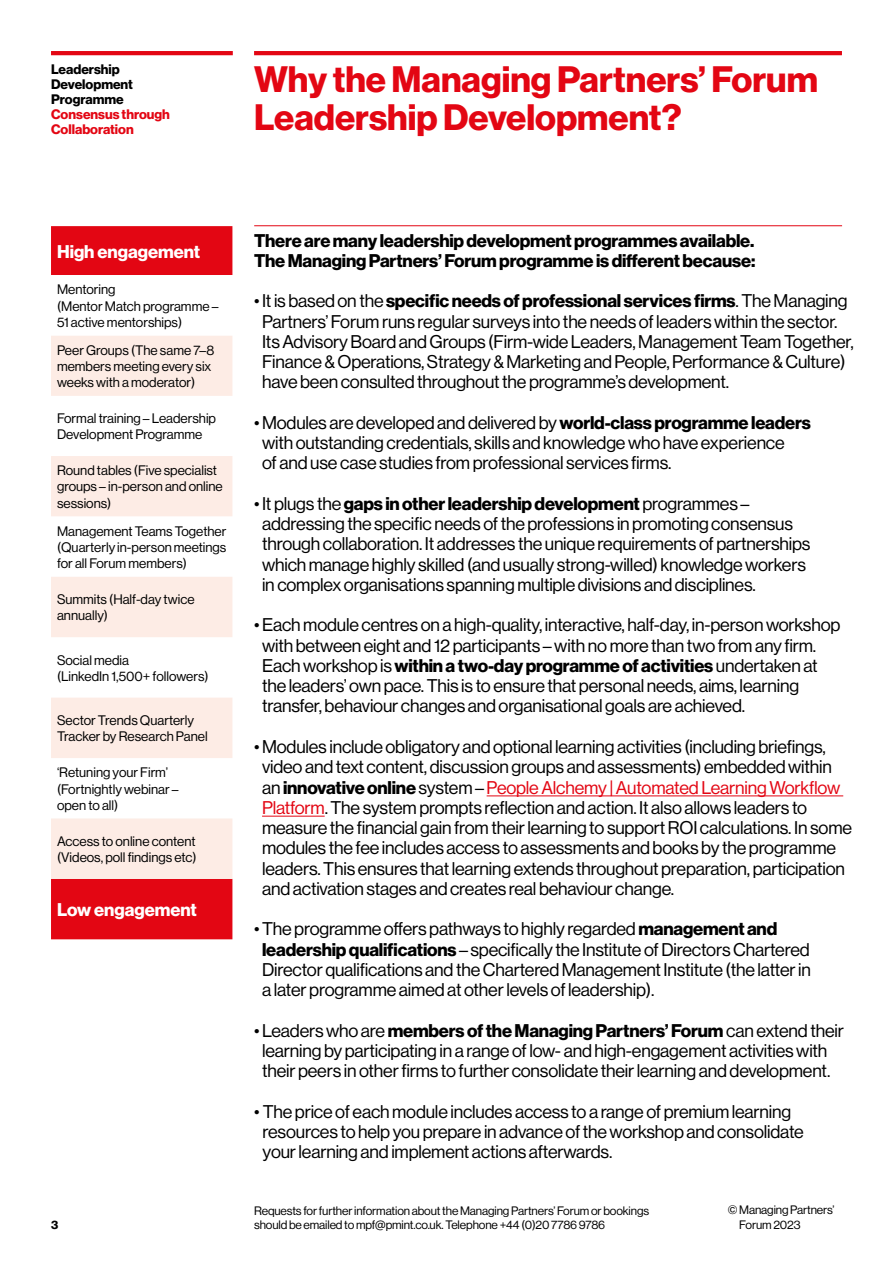
<style>
.page{position:relative;width:893px;height:1263px;background:#fff}
.page>*{position:absolute;margin:0;border:0;box-sizing:border-box;transform-origin:0 0}
.t1{font:36px/39px "N Haas Grotesk DS Pro 75 Bd";color:#e30613}
.t2{font:18px/20.2px "N Haas Grotesk DS Pro 55 Rg";letter-spacing:-.01em;color:#000}
.t3{font:18px/20.2px "N Haas Grotesk DS Pro 75 Bd";letter-spacing:-.01em;color:#000}
.t4{font:18px "N Haas Grotesk DS Pro 75 Bd";color:#fff}
.t5{font:13.5px/16.2px "N Haas Grotesk DS Pro 55 Rg";color:#000}
.t6{font:13.5px/15px "N Haas Grotesk DS Pro 75 Bd";color:#000}
.t7{font:13.5px/15px "N Haas Grotesk DS Pro 75 Bd";color:#e30613}
.t8{font:12px/13.5px "N Haas Grotesk DS Pro 55 Rg";letter-spacing:-.01em;color:#000}
.t9{font:12px "N Haas Grotesk DS Pro 75 Bd";color:#000}
.s1{font-family:"N Haas Grotesk DS Pro 55 Rg"}
.s2{font-family:"N Haas Grotesk DS Pro 75 Bd"}
.s3{color:#e30613}
</style>
<div class="page">
<hr style="left:254px;top:51px;width:588px;height:4px;background:#e30613">
<hr style="left:51px;top:51px;width:182px;height:4px;background:#e30613">
<hr style="left:487px;top:796px;width:356px;height:1px;background:#e30613">
<hr style="left:262px;top:816px;width:63px;height:1px;background:#e30613">
<hr style="left:254px;top:225px;width:588px;height:1px;background:#e30613">
<div style="left:51px;top:226px;width:181px;height:713px;background:#e30613"></div>
<svg style="left:51px;top:275px;width:181px;height:61px"></svg>
<svg style="left:51px;top:336px;width:181px;height:543px;fill:#fdece5"></svg>
<p class="t6" style="left:51px;top:62px;width:83px">Leadership<br>Development<br>Programme</p>
<p class="t7" style="left:51px;top:107px;width:120px">Consensus through<br>Collaboration</p>
<h1 class="t1" style="left:254px;top:60px;width:565px">Why the Managing Partners’ Forum<br>Leadership Development?</h1>
<p class="t4" style="left:57px;top:241px;width:145px">High engagement</p>
<p class="t5" style="left:57px;top:282px;width:163px">Mentoring<br>(Mentor Match programme –<br>51 active mentorships)</p>
<p class="t5" style="left:57px;top:342px;width:159px">Peer Groups (The same 7–8 members meeting every six weeks with a moderator)</p>
<p class="t5" style="left:57px;top:410px;width:161px">Formal training – Leadership<br>Development Programme</p>
<p class="t5" style="left:57px;top:462px;width:167px">Round tables (Five specialist groups – in-person and online sessions)</p>
<p class="t5" style="left:57px;top:523px;width:171px;text-align:justify">Management Teams Together (Quarterly in-person meetings for all Forum members)</p>
<p class="t5" style="left:57px;top:591px;width:139px">Summits (Half-day twice annually)</p>
<p class="t5" style="left:57px;top:652px;width:153px">Social media<br>(LinkedIn 1,500+ followers)</p>
<p class="t5" style="left:57px;top:712px;width:152px">Sector Trends Quarterly<br>Tracker by Research Panel</p>
<p class="t5" style="left:57px;top:764px;width:123px">‘Retuning your Firm’ (Fortnightly webinar – open to all)</p>
<p class="t5" style="left:57px;top:833px;width:141px">Access to online content (Videos, poll findings etc)</p>
<p class="t4" style="left:57px;top:899px;width:141px">Low engagement</p>
<p class="t9" style="left:51px;top:1218px;width:9px">3</p>
<p class="t3" style="left:254px;top:230px;width:503px">There are many leadership development programmes available.<br>The Managing Partners’ Forum programme is different because:</p>
<p class="t3" style="left:254px;top:291px;width:595px"><span class="s1">• It is based on the</span> specific needs of professional services firms<span class="s1">. The Managing</span></p>
<p class="t2" style="left:262px;top:311px;width:593px">Partners’ Forum runs regular surveys into the needs of leaders within the sector.<br>Its Advisory Board and Groups (Firm-wide Leaders, Management Team Together, Finance &amp; Operations, Strategy &amp; Marketing and People, Performance &amp; Culture) have been consulted throughout the programme’s development.</p>
<p class="t2" style="left:262px;top:413px;width:550px;text-indent:-8px">• Modules are developed and delivered by <span class="s2">world-class programme leaders </span>with outstanding credentials, skills and knowledge who have experience<br>of and use case studies from professional services firms.</p>
<p class="t3" style="left:254px;top:494px;width:497px"><span class="s1">• It plugs the</span> gaps in other leadership development <span class="s1">programmes –</span></p>
<p class="t2" style="left:262px;top:514px;width:550px">addressing the specific needs of the professions in promoting consensus through collaboration. It addresses the unique requirements of partnerships which manage highly skilled (and usually strong-willed) knowledge workers in complex organisations spanning multiple divisions and disciplines.</p>
<p class="t2" style="left:262px;top:615px;width:580px;text-indent:-8px">• Each module centres on a high-quality, interactive, half-day, in-person workshop with between eight and 12 participants – with no more than two from any firm.</p>
<p class="t3" style="left:262px;top:656px;width:557px"><span class="s1">Each workshop is</span> within a two-day programme of activities <span class="s1">undertaken at</span></p>
<p class="t2" style="left:262px;top:676px;width:538px">the leaders’ own pace. This is to ensure that personal needs, aims, learning transfer, behaviour changes and organisational goals are achieved.</p>
<p class="t2" style="left:262px;top:737px;width:591px;text-indent:-8px">• Modules include obligatory and optional learning activities (including briefings, video and text content, discussion groups and assessments) embedded within an <span class="s2">innovative online</span> system – <span class="s3">People Alchemy | Automated Learning Workflow Platform</span>. The system prompts reflection and action. It also allows leaders to measure the financial gain from their learning to support ROI calculations. In some modules the fee includes access to assessments and books by the programme leaders. This ensures that learning extends throughout preparation, participation and activation stages and creates real behaviour change.</p>
<p class="t2" style="left:262px;top:919px;width:550px;text-indent:-8px">• The programme offers pathways to highly regarded <span class="s2">management and leadership qualifications</span> – specifically the Institute of Directors Chartered Director qualifications and the Chartered Management Institute (the latter in a later programme aimed at other levels of leadership).</p>
<p class="t3" style="left:254px;top:1020px;width:591px"><span class="s1">• Leaders who are</span> members of the Managing Partners’ Forum <span class="s1">can extend their</span></p>
<p class="t2" style="left:262px;top:1040px;width:570px">learning by participating in a range of low- and high-engagement activities with their peers in other firms to further consolidate their learning and development.</p>
<p class="t2" style="left:263px;top:1101px;width:543px;text-indent:-8px">• The price of each module includes access to a range of premium learning resources to help you prepare in advance of the workshop and consolidate your learning and implement actions afterwards.</p>
<p class="t8" style="left:254px;top:1204px;width:397px">Requests for further information about the Managing Partners’ Forum or bookings should be emailed to mpf@pmint.co.uk. Telephone +44 (0)20 7786 9786</p>
<p class="t8" style="left:739px;top:1202px;width:97px;line-height:15px;text-indent:-11px">© Managing Partners’<br>Forum 2023</p>
</div>
